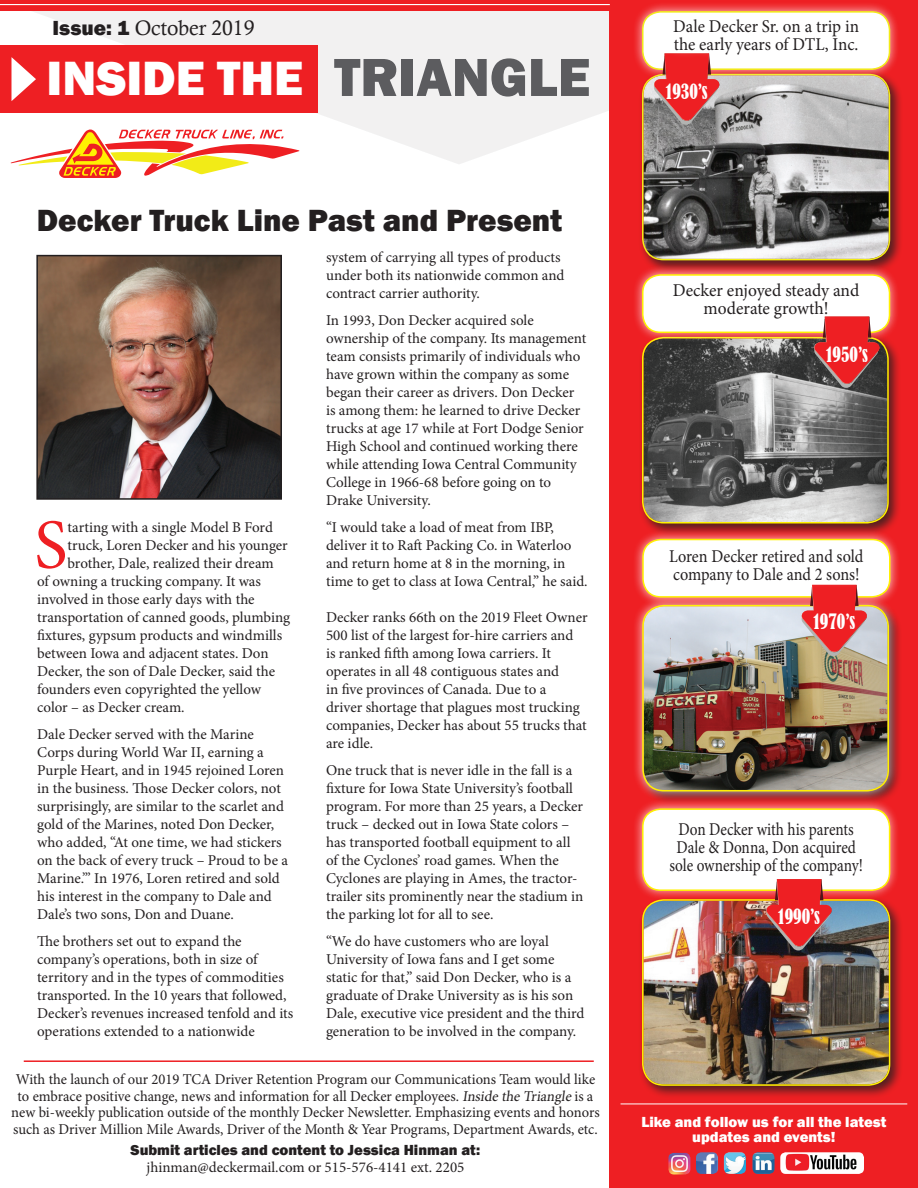
<style>
.page{position:relative;width:918px;height:1188px;background:#fff}
.page>*{position:absolute;margin:0;border:0;box-sizing:border-box;transform-origin:0 0}
.t1{font:70.35px "Minion Pro";color:#ee1f23}
.t2{font:800 55.5px "Franklin Gothic";color:#5c5c5f}
.t3{font:800 49.5px "Franklin Gothic";color:#fff}
.t4{font:800 31.5px "Franklin Gothic";color:#231f20}
.t5{font:21px "Calisto";color:#231f20}
.t6{font:condensed 19.5px "Bernard";color:#fff;scale:.89 1}
.t7{font:18px/18px "Minion Pro";color:#231f20;text-align:center;scale:.85 1}
.t8{font:18px/18px "Minion Pro";color:#231f20;scale:.9 1}
.t9{font:18px/18px "Minion Pro";color:#231f20;scale:.95 1}
.t10{font:18px/18px "Minion Pro";color:#231f20;text-align:center}
.t11{font:15px/18px "Minion Pro";color:#231f20}
.t12{font:800 15px/15px "Franklin Gothic";color:#fff;text-align:center}
.t13{font:800 15px "Franklin Gothic";color:#231f20}
.s1{font-family:"Franklin Gothic";font-weight:800}
</style>
<div class="page">
<svg style="left:33px;top:11px;width:577px;height:153px;fill:#f2f1f1"></svg>
<div style="left:610px;top:0;width:308px;height:1188px;background:#ee1f23"></div>
<svg style="left:10px;top:129px;width:290px;height:49px"></svg>
<div style="left:0;top:45px;width:318px;height:68px;background:#ee1f23"></div>
<img style="left:696px;top:1152px;width:22px;height:22px">
<img style="left:724px;top:1152px;width:22px;height:22px">
<img style="left:752px;top:1152px;width:23px;height:22px">
<img style="left:780px;top:1152px;width:84px;height:22px">
<img style="left:668px;top:1153px;width:22px;height:22px">
<div style="left:0;top:0;width:918px;height:11px;background:#ee1f23"></div>
<hr style="left:24px;top:1060px;width:570px;height:2px;background:#ee1f23">
<hr style="left:621px;top:1104px;width:286px;height:1px;background:#fff">
<svg style="left:12px;top:57px;width:24px;height:44px"></svg>
<hr style="left:0;top:4px;width:610px;height:1px;background:#fff">
<img style="left:39px;top:258px;width:240px;height:239px">
<div style="left:36px;top:255px;width:246px;height:245px;border:2px solid #231f20"></div>
<div style="left:639px;top:70px;width:264px;height:203px;background:#231f20;opacity:.75"></div>
<img style="left:644px;top:80px;width:245px;height:179px">
<div style="left:642px;top:74px;width:248px;height:186px;border:2px solid #f2eb17;border-radius:21px"></div>
<div style="left:632px;top:1px;width:268px;height:79px;background:#fff;opacity:.75"></div>
<div style="left:643px;top:12px;width:247px;height:57px;background:#fff;border-radius:18px"></div>
<div style="left:642px;top:11px;width:248px;height:59px;border:2px solid #f2eb17;border-radius:18px"></div>
<svg style="left:654px;top:53px;width:66px;height:72px"></svg>
<div style="left:665px;top:10px;width:202px;height:53px;background:#fff"></div>
<div style="left:639px;top:333px;width:263px;height:203px;background:#231f20;opacity:.75"></div>
<img style="left:644px;top:343px;width:243px;height:179px">
<div style="left:642px;top:337px;width:247px;height:186px;border:2px solid #fff101;border-radius:21px"></div>
<div style="left:632px;top:264px;width:268px;height:79px;background:#fff;opacity:.75"></div>
<div style="left:643px;top:275px;width:247px;height:57px;background:#fff;border-radius:18px"></div>
<div style="left:642px;top:274px;width:248px;height:59px;border:2px solid #fff101;border-radius:18px"></div>
<svg style="left:814px;top:316px;width:66px;height:72px"></svg>
<div style="left:665px;top:275px;width:202px;height:53px;background:#fff"></div>
<div style="left:632px;top:595px;width:267px;height:206px;background:#fff;opacity:.75"></div>
<img style="left:644px;top:607px;width:244px;height:183px">
<div style="left:642px;top:605px;width:247px;height:186px;border:2px solid #fff101;border-radius:21px"></div>
<div style="left:632px;top:529px;width:268px;height:78px;background:#fff;opacity:.75"></div>
<div style="left:643px;top:540px;width:247px;height:57px;background:#fff;border-radius:18px"></div>
<div style="left:642px;top:539px;width:249px;height:59px;border:2px solid #fff101;border-radius:18px"></div>
<svg style="left:801px;top:594px;width:66px;height:62px"></svg>
<div style="left:661px;top:541px;width:211px;height:53px;background:#fff"></div>
<div style="left:639px;top:896px;width:264px;height:203px;background:#231f20;opacity:.75"></div>
<img style="left:644px;top:901px;width:245px;height:183px">
<div style="left:642px;top:899px;width:248px;height:187px;border:2px solid #fff101;border-radius:21px"></div>
<div style="left:632px;top:799px;width:268px;height:102px;background:#fff;opacity:.75"></div>
<div style="left:643px;top:809px;width:247px;height:81px;background:#fff;border-radius:18px"></div>
<div style="left:642px;top:808px;width:248px;height:83px;border:2px solid #fff101;border-radius:18px"></div>
<svg style="left:766px;top:885px;width:66px;height:66px"></svg>
<h3 class="t5" style="left:52px;top:16px;width:203px"><span class="s1">Issue: 1</span> October 2019</h3>
<h3 class="t3" style="left:46px;top:46px;width:258px">INSIDE THE</h3>
<h2 class="t2" style="left:334px;top:41px;width:257px">TRIANGLE</h2>
<p class="t9" style="left:673px;top:17px;width:197px">Dale Decker Sr. on a trip in the early years of DTL, Inc.</p>
<h3 class="t6" style="left:666px;top:80px;width:48px">1930’S</h3>
<h3 class="t4" style="left:37px;top:200px;width:527px">Decker Truck Line Past and Present</h3>
<h1 class="t1" style="left:34px;top:498px;width:35px">S</h1>
<p class="t11" style="left:68px;top:518px;width:207px">tarting with a single Model B Ford</p>
<p class="t11" style="left:68px;top:536px;width:222px">truck, Loren Decker and his younger</p>
<p class="t11" style="left:68px;top:554px;width:208px">brother, Dale, realized their dream</p>
<p class="t11" style="left:37px;top:572px;width:225px">of owning a trucking company. It was</p>
<p class="t11" style="left:37px;top:590px;width:219px">involved in those early days with the</p>
<p class="t11" style="left:37px;top:608px;width:255px">transportation of canned goods, plumbing</p>
<p class="t11" style="left:37px;top:626px;width:247px">fixtures, gypsum products and windmills</p>
<p class="t11" style="left:37px;top:644px;width:233px">between Iowa and adjacent states. Don</p>
<p class="t11" style="left:37px;top:662px;width:240px">Decker, the son of Dale Decker, said the</p>
<p class="t11" style="left:37px;top:680px;width:225px">founders even copyrighted the yellow</p>
<p class="t11" style="left:37px;top:698px;width:149px">color – as Decker cream.</p>
<p class="t11" style="left:37px;top:725px;width:252px">Dale Decker served with the Marine Corps during World War II, earning a Purple Heart, and in 1945 rejoined Loren in the business. Those Decker colors, not surprisingly, are similar to the scarlet and gold of the Marines, noted Don Decker, who added, “At one time, we had stickers on the back of every truck – Proud to be a Marine.’” In 1976, Loren retired and sold his interest in the company to Dale and Dale’s two sons, Don and Duane.</p>
<p class="t11" style="left:37px;top:932px;width:258px">The brothers set out to expand the company’s operations, both in size of territory and in the types of commodities transported. In the 10 years that followed, Decker’s revenues increased tenfold and its operations extended to a nationwide</p>
<p class="t11" style="left:326px;top:248px;width:240px">system of carrying all types of products under both its nationwide common and contract carrier authority.</p>
<p class="t11" style="left:326px;top:311px;width:262px">In 1993, Don Decker acquired sole ownership of the company. Its management team consists primarily of individuals who have grown within the company as some began their career as drivers. Don Decker is among them: he learned to drive Decker trucks at age 17 while at Fort Dodge Senior High School and continued working there while attending Iowa Central Community College in 1966-68 before going on to Drake University.</p>
<p class="t11" style="left:326px;top:518px;width:263px">“I would take a load of meat from IBP, deliver it to Raft Packing Co. in Waterloo and return home at 8 in the morning, in time to get to class at Iowa Central,” he said.</p>
<p class="t11" style="left:326px;top:608px;width:263px">Decker ranks 66th on the 2019 Fleet Owner 500 list of the largest for-hire carriers and<br>is ranked fifth among Iowa carriers. It operates in all 48 contiguous states and<br>in five provinces of Canada. Due to a<br>driver shortage that plagues most trucking companies, Decker has about 55 trucks that are idle.</p>
<p class="t11" style="left:326px;top:761px;width:259px">One truck that is never idle in the fall is a fixture for Iowa State University’s football program. For more than 25 years, a Decker truck – decked out in Iowa State colors – has transported football equipment to all of the Cyclones’ road games. When the Cyclones are playing in Ames, the tractor&shy;trailer sits prominently near the stadium in the parking lot for all to see.</p>
<p class="t11" style="left:326px;top:932px;width:260px">“We do have customers who are loyal University of Iowa fans and I get some static for that,” said Don Decker, who is a graduate of Drake University as is his son Dale, executive vice president and the third generation to be involved in the company.</p>
<p class="t11" style="left:11px;top:1071px;width:590px;line-height:16.5px;text-align:center">With the launch of our 2019 TCA Driver Retention Program our Communications Team would like to embrace positive change, news and information for all Decker employees. Inside the Triangle is a new bi-weekly publication outside of the monthly Decker Newsletter. Emphasizing events and honors such as Driver Million Mile Awards, Driver of the Month &amp; Year Programs, Department Awards, etc.</p>
<p class="t13" style="left:131px;top:1140px;width:351px">Submit articles and content to Jessica Hinman at:</p>
<p class="t11" style="left:147px;top:1158px;width:319px">jhinman@deckermail.com or 515-576-4141 ext. 2205</p>
<p class="t10" style="left:673px;top:282px;width:188px">Decker enjoyed steady and moderate growth!</p>
<h3 class="t6" style="left:826px;top:343px;width:48px">1950’S</h3>
<p class="t8" style="left:669px;top:548px;width:217px">Loren Decker retired and sold company to Dale and 2 sons!</p>
<h3 class="t6" style="left:813px;top:610px;width:48px">1970’S</h3>
<p class="t7" style="left:669px;top:820px;width:229px">Don Decker with his parents<br>Dale &amp; Donna, Don acquired sole ownership of the company!</p>
<h3 class="t6" style="left:778px;top:905px;width:48px">1990’S</h3>
<p class="t12" style="left:641px;top:1115px;width:247px">Like and follow us for all the latest updates and events!</p>
</div>
